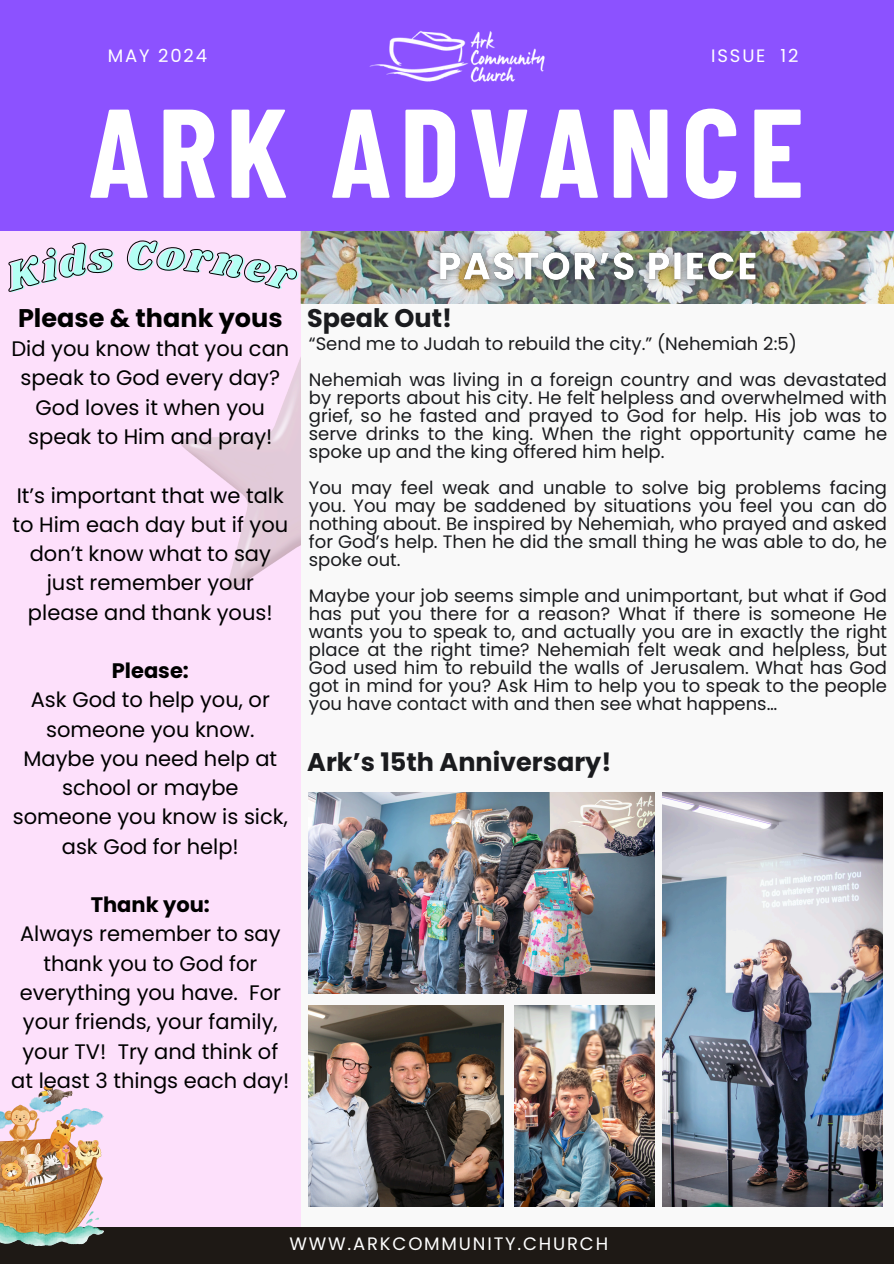
<style>
.page{position:relative;width:894px;height:1264px;background:#fff}
.page>*{position:absolute;margin:0;border:0;box-sizing:border-box;transform-origin:0 0}
.t1{font:700 125.85px "Barlow Condensed";letter-spacing:.07em;color:#fff}
.t2{font:700 25.5px "Poppins";color:#1a1b1e}
.t3{font:700 25.5px "Poppins";color:#000}
.t4{font:21px/29.2px "Poppins";color:#000;text-align:center}
.t5{font:18px/18px "Poppins";color:#1a1b1e;text-align:justify}
.t6{font:18px "Poppins";letter-spacing:.1em;color:#fff}
.s1{font-weight:700}
</style>
<div class="page">
<div style="left:0;top:0;width:893px;height:1263px;background:#f9f9f9"></div>
<img style="left:309px;top:792px;width:345px;height:201px">
<img style="left:309px;top:1005px;width:194px;height:201px">
<img style="left:514px;top:1005px;width:140px;height:201px">
<img style="left:300px;top:230px;width:593px;height:73px">
<div style="left:0;top:230px;width:300px;height:996px;background:#fde0fb"></div>
<div style="left:0;top:1226px;width:893px;height:37px;background:#1e1915"></div>
<div style="left:0;top:0;width:893px;height:230px;background:#8c52ff"></div>
<img style="left:369px;top:30px;width:176px;height:53px">
<img style="left:181px;top:360px;width:119px;height:229px">
<img style="left:0;top:1086px;width:103px;height:159px">
<img style="left:662px;top:792px;width:220px;height:414px">
<img style="left:427px;top:240px;width:344px;height:56px">
<svg style="left:8px;top:242px;width:105px;height:50px"></svg>
<svg style="left:126px;top:240px;width:171px;height:49px"></svg>
<p class="t6" style="left:108px;top:43px;width:101px">MAY 2024</p>
<p class="t6" style="left:711px;top:43px;width:89px">ISSUE 12</p>
<h4 class="t1" style="left:89px;top:72px;width:716px">ARK ADVANCE</h4>
<h2 class="t3" style="left:18px;top:300px;width:266px">Please &amp; thank yous</h2>
<h6 class="t4" style="left:11px;top:334px;width:279px">Did you know that you can speak to God every day?<br>God loves it when you speak to Him and pray!</h6>
<h1 class="t4" style="left:12px;top:480px;width:277px">It’s important that we talk to Him each day but if you don’t know what to say just remember your please and thank yous!</h1>
<h2 class="t4" style="left:13px;top:656px;width:276px"><span class="s1">Please:<br></span>Ask God to help you, or someone you know.<br>Maybe you need help at school or maybe someone you know is sick, ask God for help!</h2>
<h4 class="t4" style="left:11px;top:890px;width:279px"><span class="s1">Thank you:<br></span>Always remember to say thank you to God for everything you have. For your friends, your family, your TV! Try and think of at least 3 things each day!</h4>
<p class="t2" style="left:307px;top:300px;width:146px">Speak Out!</p>
<h5 class="t5" style="left:309px;top:335px;width:489px">“Send me to Judah to rebuild the city.” (Nehemiah 2:5)</h5>
<h5 class="t5" style="left:309px;top:371px;width:579px">Nehemiah was living in a foreign country and was devastated by reports about his city. He felt helpless and overwhelmed with grief, so he fasted and prayed to God for help. His job was to serve drinks to the king. When the right opportunity came he spoke up and the king offered him help.</h5>
<h5 class="t5" style="left:309px;top:479px;width:579px">You may feel weak and unable to solve big problems facing you. You may be saddened by situations you feel you can do nothing about. Be inspired by Nehemiah, who prayed and asked for God’s help. Then he did the small thing he was able to do, he spoke out.</h5>
<p class="t5" style="left:309px;top:587px;width:579px">Maybe your job seems simple and unimportant, but what if God has put you there for a reason? What if there is someone He wants you to speak to, and actually you are in exactly the right place at the right time? Nehemiah felt weak and helpless, but God used him to rebuild the walls of Jerusalem. What has God got in mind for you? Ask Him to help you to speak to the people you have contact with and then see what happens…</p>
<h2 class="t2" style="left:307px;top:744px;width:305px">Ark’s 15th Anniversary!</h2>
<p class="t6" style="left:289px;top:1231px;width:320px">WWW.ARKCOMMUNITY.CHURCH</p>
</div>
